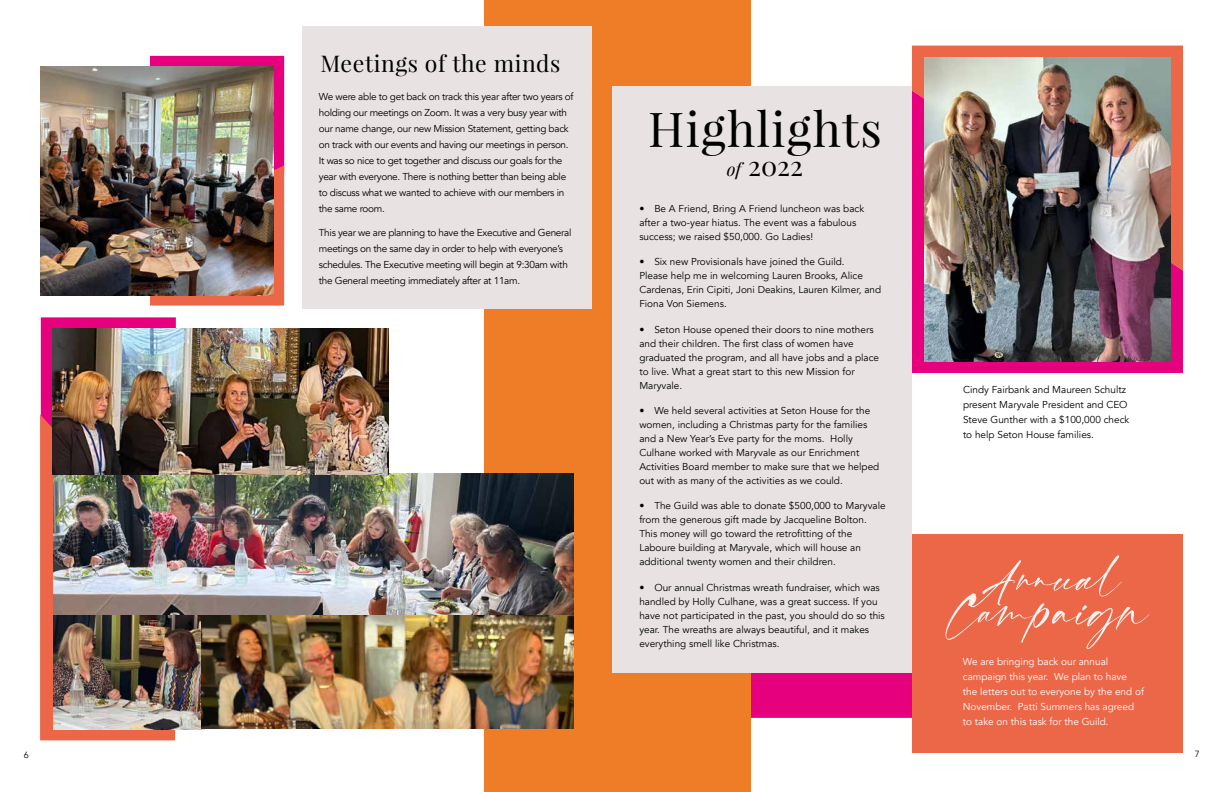
<style>
.page{position:relative;width:1224px;height:792px;background:#fff}
.page>*{position:absolute;margin:0;border:0;box-sizing:border-box;transform-origin:0 0}
.t1{font:54.5px "Gilliany";color:#fff}
.t2{font:48px "Playfair Display";letter-spacing:.025em;color:#000}
.t3{font:27px "Playfair Display";color:#000}
.t4{font:23px "Playfair Display";letter-spacing:.025em;color:#000}
.t5{font:10px/14px "Avenir";color:#000}
.t6{font:10px/16px "Avenir";letter-spacing:-.03em;color:#000}
.t7{font:10px/15px "Avenir";color:#fff}
.t8{font:9px "Avenir";color:#000}
.s1{font-style:italic;font-size:18px}
</style>
<div class="page">
<div style="left:751px;top:673px;width:161px;height:45px;background:#e6007d"></div>
<div style="left:485px;top:0;width:266px;height:792px;background:#ef7c26"></div>
<div style="left:612px;top:86px;width:300px;height:587px;background:#e8e3e2"></div>
<div style="left:912px;top:46px;width:271px;height:45px;background:#ec6748"></div>
<svg style="left:912px;top:91px;width:271px;height:282px;background:#e31870"></svg>
<img style="left:924px;top:58px;width:247px;height:303px">
<div style="left:912px;top:534px;width:271px;height:219px;background:#ec6748"></div>
<svg style="left:41px;top:317px;width:135px;height:97px;background:#dc0d7e"></svg>
<svg style="left:40px;top:414px;width:135px;height:326px;background:#e8674b"></svg>
<img style="left:53px;top:473px;width:520px;height:143px">
<div style="left:302px;top:26px;width:290px;height:283px;background:#e8e3e2"></div>
<svg style="left:150px;top:56px;width:134px;height:250px;background:#df3c62"></svg>
<img style="left:40px;top:67px;width:233px;height:228px">
<img style="left:53px;top:329px;width:336px;height:146px">
<img style="left:53px;top:616px;width:152px;height:113px">
<img style="left:202px;top:615px;width:372px;height:113px">
<h3 class="t4" style="left:320px;top:49px;width:242px">Meetings of the minds</h3>
<p class="t6" style="left:319px;top:89px;width:256px">We were able to get back on track this year after two years of holding our meetings on Zoom. It was a very busy year with our name change, our new Mission Statement, getting back on track with our events and having our meetings in person.<br>It was so nice to get together and discuss our goals for the year with everyone. There is nothing better than being able to discuss what we wanted to achieve with our members in the same room.</p>
<p class="t6" style="left:319px;top:225px;width:254px">This year we are planning to have the Executive and General meetings on the same day in order to help with everyone’s schedules. The Executive meeting will begin at 9:30am with the General meeting immediately after at 11am.</p>
<h2 class="t2" style="left:648px;top:99px;width:235px">Highlights</h2>
<h3 class="t3" style="left:727px;top:149px;width:78px"><span class="s1">of</span> 2022</h3>
<p class="t5" style="left:639px;top:202px;width:226px">• Be A Friend, Bring A Friend luncheon was back after a two-year hiatus. The event was a fabulous success; we raised $50,000. Go Ladies!</p>
<p class="t5" style="left:639px;top:255px;width:243px">• Six new Provisionals have joined the Guild.<br>Please help me in welcoming Lauren Brooks, Alice Cardenas, Erin Cipiti, Joni Deakins, Lauren Kilmer, and Fiona Von Siemens.</p>
<p class="t5" style="left:639px;top:322px;width:241px">• Seton House opened their doors to nine mothers and their children. The first class of women have graduated the program, and all have jobs and a place to live. What a great start to this new Mission for Maryvale.</p>
<p class="t5" style="left:639px;top:404px;width:241px">• We held several activities at Seton House for the women, including a Christmas party for the families and a New Year’s Eve party for the moms. Holly Culhane worked with Maryvale as our Enrichment Activities Board member to make sure that we helped out with as many of the activities as we could.</p>
<p class="t5" style="left:639px;top:499px;width:248px">• The Guild was able to donate $500,000 to Maryvale from the generous gift made by Jacqueline Bolton.<br>This money will go toward the retrofitting of the Laboure building at Maryvale, which will house an additional twenty women and their children.</p>
<p class="t5" style="left:639px;top:580px;width:247px">• Our annual Christmas wreath fundraiser, which was handled by Holly Culhane, was a great success. If you have not participated in the past, you should do so this year. The wreaths are always beautiful, and it makes everything smell like Christmas.</p>
<p class="t5" style="left:963px;top:382px;width:168px;line-height:15px">Cindy Fairbank and Maureen Schultz present Maryvale President and CEO Steve Gunther with a $100,000 check to help Seton House families.</p>
<h1 class="t1" style="left:977px;top:552px;width:148px">Annual</h1>
<h1 class="t1" style="left:949px;top:585px;width:199px">Campaign</h1>
<p class="t7" style="left:963px;top:654px;width:183px">We are bringing back our annual campaign this year. We plan to have<br>the letters out to everyone by the end of November. Patti Summers has agreed to take on this task for the Guild.</p>
<p class="t8" style="left:24px;top:749px;width:7px">6</p>
<p class="t8" style="left:1195px;top:749px;width:7px">7</p>
</div>
